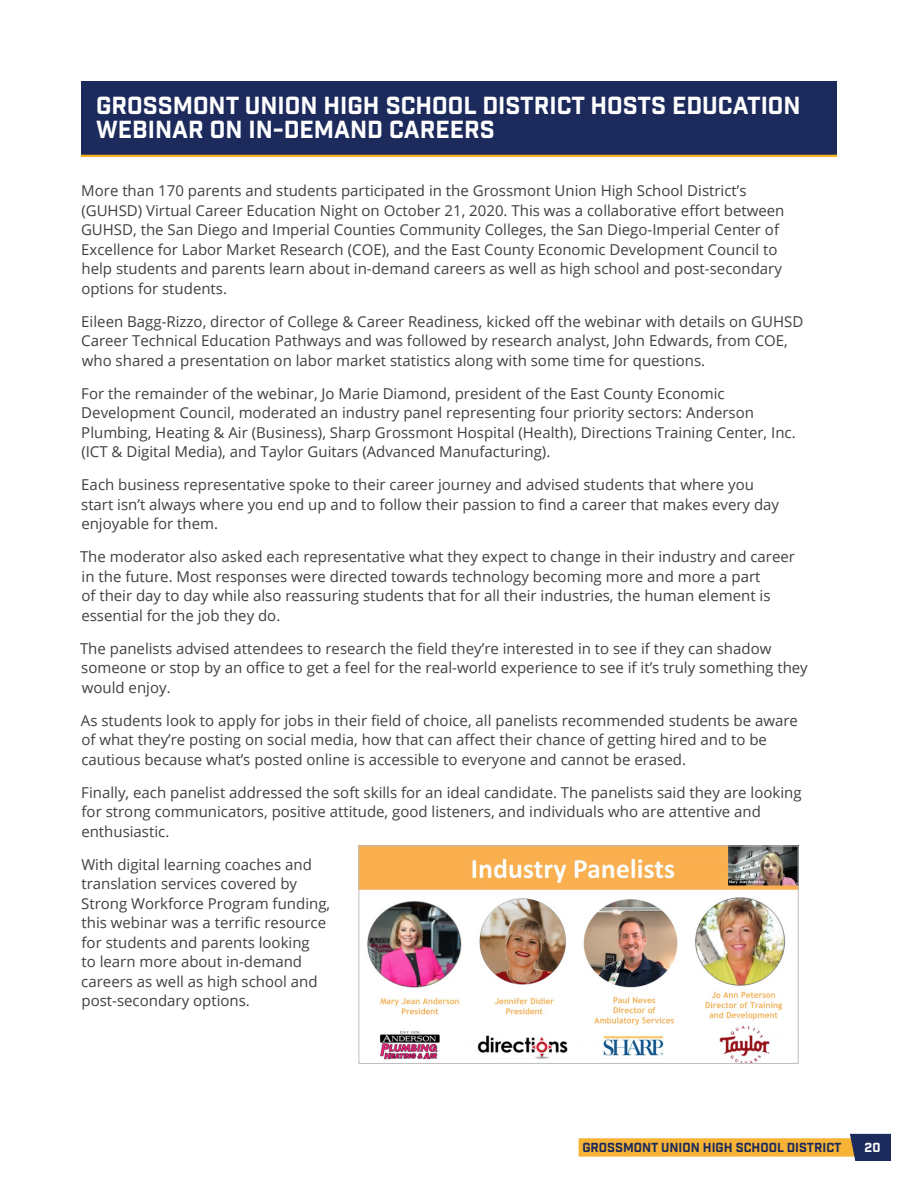
<style>
.page{position:relative;width:918px;height:1188px;background:#fff}
.page>*{position:absolute;margin:0;border:0;box-sizing:border-box;transform-origin:0 0}
.t1{font:24px/24px "Industry Inc Base";color:#fff}
.t2{font:15px/19.5px "Open Sans";color:#404040}
.t3{font:12.75px "Industry Inc Base";color:#1d2b5c}
.t4{font:12.75px "Industry Inc Base";color:#fff}
</style>
<div class="page">
<svg style="left:579px;top:1134px;width:312px;height:27px"></svg>
<div style="left:81px;top:81px;width:756px;height:74px;background:#1d2b5c"></div>
<hr style="left:81px;top:155px;width:756px;height:2px;background:#f6b31f">
<img style="left:361px;top:848px;width:436px;height:214px">
<div style="left:359px;top:846px;width:440px;height:218px;border:1px solid #bcbec0"></div>
<h1 class="t1" style="left:96px;top:95px;width:706px">GROSSMONT UNION HIGH SCHOOL DISTRICT HOSTS EDUCATION<br>WEBINAR ON IN-DEMAND CAREERS</h1>
<p class="t2" style="left:81px;top:181px;width:705px">More than 170 parents and students participated in the Grossmont Union High School District’s (GUHSD) Virtual Career Education Night on October 21, 2020. This was a collaborative effort between GUHSD, the San Diego and Imperial Counties Community Colleges, the San Diego-Imperial Center of Excellence for Labor Market Research (COE), and the East County Economic Development Council to help students and parents learn about in-demand careers as well as high school and post-secondary options for students.</p>
<p class="t2" style="left:81px;top:311px;width:724px">Eileen Bagg-Rizzo, director of College &amp; Career Readiness, kicked off the webinar with details on GUHSD<br>Career Technical Education Pathways and was followed by research analyst, John Edwards, from COE, who shared a presentation on labor market statistics along with some time for questions.</p>
<p class="t2" style="left:81px;top:383px;width:716px">For the remainder of the webinar, Jo Marie Diamond, president of the East County Economic Development Council, moderated an industry panel representing four priority sectors: Anderson Plumbing, Heating &amp; Air (Business), Sharp Grossmont Hospital (Health), Directions Training Center, Inc. (ICT &amp; Digital Media), and Taylor Guitars (Advanced Manufacturing).</p>
<p class="t2" style="left:81px;top:475px;width:699px">Each business representative spoke to their career journey and advised students that where you start isn’t always where you end up and to follow their passion to find a career that makes every day enjoyable for them.</p>
<p class="t2" style="left:80px;top:547px;width:716px">The moderator also asked each representative what they expect to change in their industry and career in the future. Most responses were directed towards technology becoming more and more a part<br>of their day to day while also reassuring students that for all their industries, the human element is essential for the job they do.</p>
<p class="t2" style="left:80px;top:638px;width:729px">The panelists advised attendees to research the field they’re interested in to see if they can shadow someone or stop by an office to get a feel for the real-world experience to see if it’s truly something they would enjoy.</p>
<p class="t2" style="left:81px;top:710px;width:719px">As students look to apply for jobs in their field of choice, all panelists recommended students be aware of what they’re posting on social media, how that can affect their chance of getting hired and to be cautious because what’s posted online is accessible to everyone and cannot be erased.</p>
<p class="t2" style="left:81px;top:782px;width:722px">Finally, each panelist addressed the soft skills for an ideal candidate. The panelists said they are looking for strong communicators, positive attitude, good listeners, and individuals who are attentive and enthusiastic.</p>
<p class="t2" style="left:81px;top:854px;width:251px">With digital learning coaches and translation services covered by<br>Strong Workforce Program funding, this webinar was a terrific resource for students and parents looking<br>to learn more about in-demand careers as well as high school and post-secondary options.</p>
<p class="t3" style="left:582px;top:1140px;width:261px">GROSSMONT UNION HIGH SCHOOL DISTRICT</p>
<p class="t4" style="left:865px;top:1140px;width:17px">20</p>
</div>
